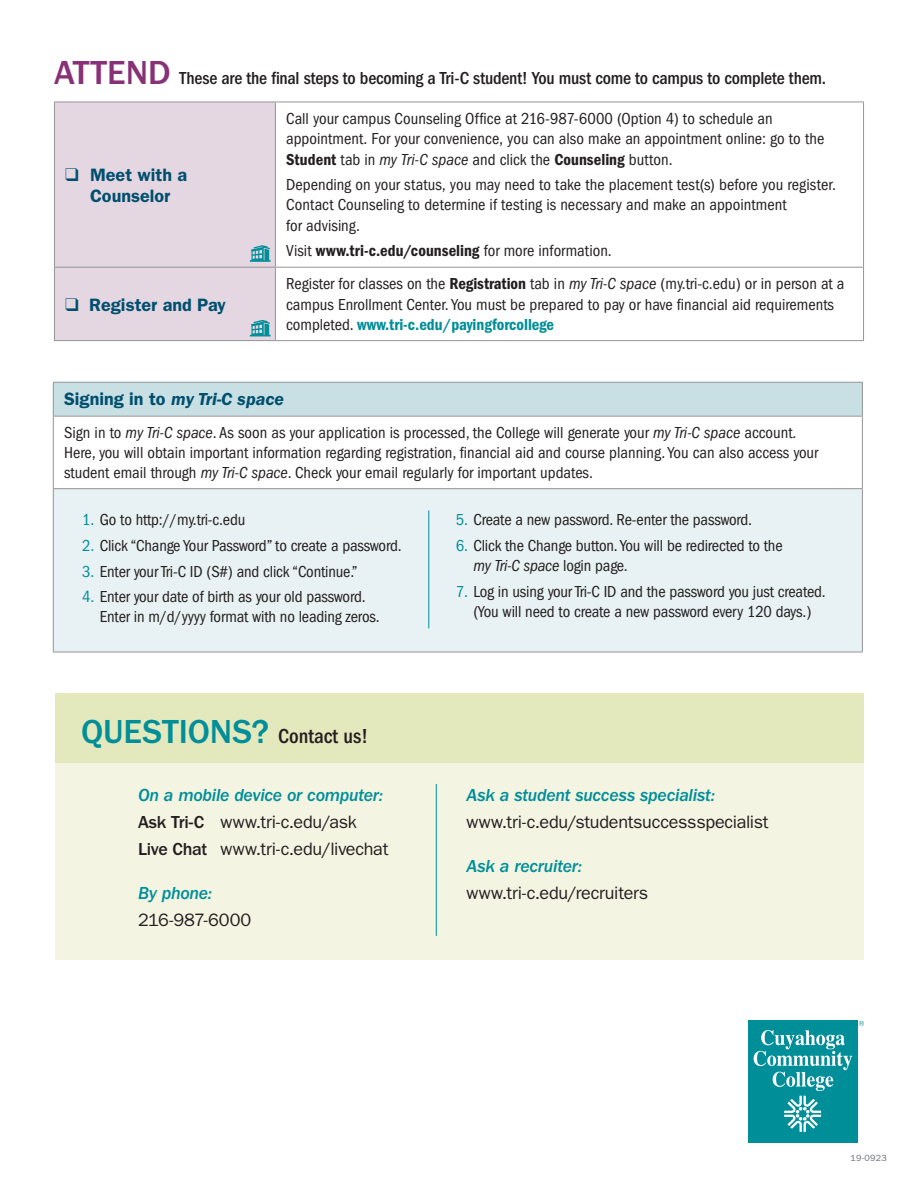
<style>
.page{position:relative;width:918px;height:1188px;background:#fff}
.page>*{position:absolute;margin:0;border:0;box-sizing:border-box;transform-origin:0 0}
.t1{font:500 34.5px "ITC Franklin Gothic Std";color:#008e99}
.t2{font:500 34.5px "ITC Franklin Gothic Std";color:#873176}
.t3{font:18px/27px "ITC Franklin Gothic Std";letter-spacing:-.01em;color:#231f20}
.t4{font:500 condensed 18px "ITC Franklin Gothic Std";letter-spacing:-.01em;color:#231f20}
.t5{font:18px "ITC Franklin Gothic Std Med It";letter-spacing:-.015em;color:#008e99}
.t6{font:600 18px/21.6px "ITC Franklin Gothic Std";color:#014f6e;text-align:center}
.t7{font:italic 600 18px "ITC Franklin Gothic Std";color:#014f6e}
.t8{font:condensed 16.5px/20.2px "ITC Franklin Gothic Std";color:#231f20}
.t9{font:16.5px "ITC Franklin Gothic Std Dm Cd";color:#008e99}
.t10{font:9px "ITC Franklin Gothic Std";letter-spacing:.02em;color:#6a6e76}
.s1{font-family:"ITC Franklin Gothic Std Dm Cd";font-stretch:normal}
.s2{font-style:italic}
.s3{font-family:"ITC Franklin Gothic Std";font-stretch:condensed;color:#231f20}
.s4{font-style:normal}
.s5{color:#008e99}
.s6{font-stretch:condensed;font-size:21px;color:#231f20}
.s7{font-weight:500}
</style>
<div class="page">
<div style="left:55px;top:693px;width:808px;height:267px;background:#f3f4e2"></div>
<div style="left:55px;top:693px;width:808px;height:70px;background:#e4e8bd"></div>
<div style="left:55px;top:103px;width:220px;height:237px;background:#e5d7e2"></div>
<hr style="left:54px;top:102px;width:221px;height:1px;background:#939598">
<hr style="left:54px;top:102px;width:1px;height:165px;background:#939598">
<hr style="left:275px;top:102px;width:589px;height:1px;background:#939598">
<hr style="left:275px;top:102px;width:1px;height:165px;background:#939598">
<hr style="left:863px;top:102px;width:1px;height:165px;background:#939598">
<hr style="left:54px;top:267px;width:221px;height:1px;background:#939598">
<hr style="left:54px;top:268px;width:1px;height:72px;background:#939598">
<hr style="left:275px;top:267px;width:589px;height:1px;background:#939598">
<hr style="left:275px;top:268px;width:1px;height:72px;background:#939598">
<hr style="left:863px;top:268px;width:1px;height:72px;background:#939598">
<hr style="left:54px;top:340px;width:221px;height:1px;background:#939598">
<hr style="left:275px;top:340px;width:589px;height:1px;background:#939598">
<div style="left:748px;top:1020px;width:109px;height:123px;background:#008e99"></div>
<svg style="left:754px;top:1030px;width:98px;height:102px"></svg>
<svg style="left:859px;top:1021px;width:5px;height:5px"></svg>
<hr style="left:436px;top:784px;width:1px;height:152px;background:#008e99">
<div style="left:53px;top:382px;width:809px;height:34px;background:#c8dfe4"></div>
<div style="left:53px;top:489px;width:809px;height:163px;background:#e8f1f3"></div>
<hr style="left:53px;top:382px;width:810px;height:1px;background:#939598">
<hr style="left:53px;top:383px;width:1px;height:33px;background:#939598">
<hr style="left:862px;top:383px;width:1px;height:33px;background:#939598">
<hr style="left:53px;top:416px;width:810px;height:1px;background:#939598">
<hr style="left:53px;top:417px;width:1px;height:71px;background:#939598">
<hr style="left:862px;top:417px;width:1px;height:71px;background:#939598">
<hr style="left:53px;top:488px;width:810px;height:1px;background:#939598">
<hr style="left:53px;top:489px;width:1px;height:163px;background:#939598">
<hr style="left:862px;top:489px;width:1px;height:163px;background:#939598">
<hr style="left:53px;top:652px;width:810px;height:1px;background:#939598">
<hr style="left:428px;top:510px;width:1px;height:118px;background:#008e99">
<svg style="left:250px;top:245px;width:21px;height:17px"></svg>
<svg style="left:250px;top:320px;width:21px;height:16px"></svg>
<h1 class="t2" style="left:54px;top:54px;width:118px">ATTEND</h1>
<p class="t4" style="left:180px;top:68px;width:648px">These are the final steps to becoming a Tri-C student! You must come to campus to complete them.</p>
<p class="t6" style="left:65px;top:164px;width:124px">❑ Meet with a<br>Counselor</p>
<p class="t6" style="left:65px;top:294px;width:162px">❑ Register and Pay</p>
<p class="t8" style="left:286px;top:109px;width:540px">Call your campus Counseling Office at 216-987-6000 (Option 4) to schedule an appointment. For your convenience, you can also make an appointment online: go to the<br><span class="s1">Student</span> tab in <span class="s2">my Tri-C space</span> and click the <span class="s1">Counseling</span> button.</p>
<p class="t8" style="left:286px;top:175px;width:551px">Depending on your status, you may need to take the placement test(s) before you register.<br>Contact Counseling to determine if testing is necessary and make an appointment<br>for advising.</p>
<p class="t8" style="left:286px;top:241px;width:327px">Visit <span class="s1">www.tri-c.edu/counseling</span> for more information.</p>
<p class="t8" style="left:286px;top:274px;width:560px">Register for classes on the <span class="s1">Registration</span> tab in <span class="s2">my Tri-C space</span> (my.tri-c.edu) or in person at a campus Enrollment Center. You must be prepared to pay or have financial aid requirements</p>
<p class="t9" style="left:286px;top:315px;width:269px"><span class="s3">completed.</span> www.tri-c.edu/payingforcollege</p>
<p class="t7" style="left:64px;top:389px;width:221px"><span class="s4">Signing in to</span> my Tri-C space</p>
<p class="t8" style="left:64px;top:423px;width:756px;line-height:19.8px">Sign in to <span class="s2">my Tri-C space</span>. As soon as your application is processed, the College will generate your <span class="s2">my Tri-C space</span> account.<br>Here, you will obtain important information regarding registration, financial aid and course planning. You can also access your student email through <span class="s2">my Tri-C space</span>. Check your email regularly for important updates.</p>
<p class="t8" style="left:82px;top:510px;width:165px"><span class="s5">1.</span> Go to http://my.tri-c.edu</p>
<p class="t8" style="left:82px;top:535px;width:321px"><span class="s5">2.</span> Click “Change Your Password” to create a password.</p>
<p class="t8" style="left:82px;top:561px;width:277px"><span class="s5">3.</span> Enter your Tri-C ID (S#) and click “Continue.”</p>
<p class="t8" style="left:100px;top:587px;width:281px;text-indent:-18px"><span class="s5">4.</span> Enter your date of birth as your old password.<br>Enter in m/d/yyyy format with no leading zeros.</p>
<p class="t8" style="left:456px;top:510px;width:298px"><span class="s5">5.</span> Create a new password. Re-enter the password.</p>
<p class="t8" style="left:473px;top:536px;width:311px;text-indent:-18px"><span class="s5">6.</span> Click the Change button. You will be redirected to the <span class="s2">my Tri-C space</span> login page.</p>
<p class="t8" style="left:456px;top:581px;width:372px;text-align:center"><span class="s5">7.</span> Log in using your Tri-C ID and the password you just created. (You will need to create a new password every 120 days.)</p>
<h1 class="t1" style="left:81px;top:712px;width:289px">QUESTIONS? <span class="s6">Contact us!</span></h1>
<p class="t5" style="left:138px;top:785px;width:247px">On a mobile device or computer:</p>
<p class="t3" style="left:138px;top:809px;width:252px"><span class="s7">Ask Tri-C</span> www.tri-c.edu/ask<br><span class="s7">Live Chat</span> www.tri-c.edu/livechat</p>
<p class="t5" style="left:138px;top:883px;width:76px">By phone:</p>
<p class="t3" style="left:138px;top:906px;width:115px">216-987-6000</p>
<p class="t5" style="left:466px;top:785px;width:250px">Ask a student success specialist:</p>
<p class="t3" style="left:466px;top:809px;width:304px">www.tri-c.edu/studentsuccessspecialist</p>
<p class="t5" style="left:466px;top:856px;width:117px">Ask a recruiter:</p>
<p class="t3" style="left:466px;top:879px;width:183px">www.tri-c.edu/recruiters</p>
<p class="t10" style="left:850px;top:1153px;width:38px">19-0923</p>
</div>
